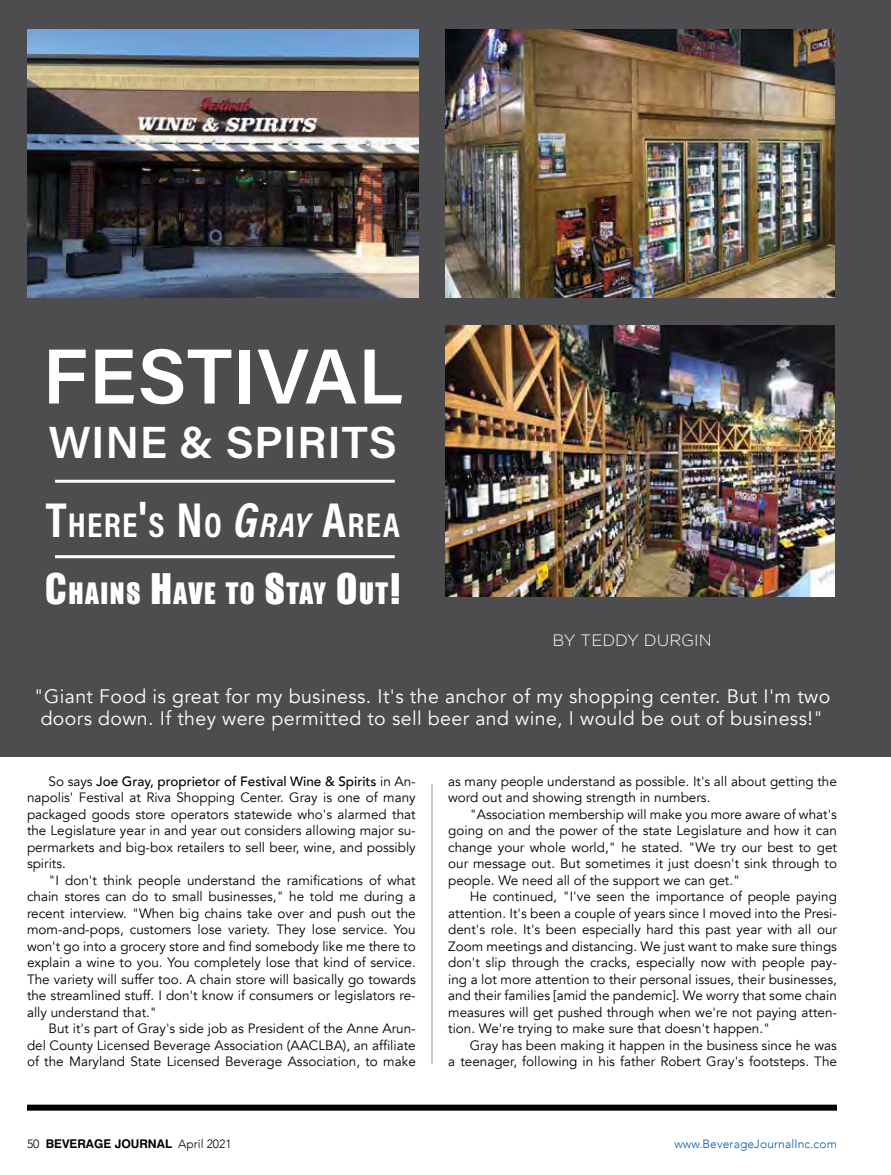
<style>
.page{position:relative;width:891px;height:1175px;background:#fff}
.page>*{position:absolute;margin:0;border:0;box-sizing:border-box;transform-origin:0 0}
.t1{font:78px "Acumin Variable Concept";letter-spacing:.01em;color:#fff}
.t2{font:45px "Acumin Variable Concept";letter-spacing:.015em;color:#fff}
.t3{font:34.65px "Acumin Variable Concept";letter-spacing:.035em;color:#fff}
.t4{font:27.3px "Gabo Drive";letter-spacing:.055em;color:#fff}
.t5{font:19.5px/22.5px "Avenir";letter-spacing:.02em;color:#fff;text-align:center}
.t6{font:300 16.5px "Gotham";color:#fff}
.t7{font:13.5px/16.5px "Avenir";color:#000;text-align:justify}
.t8{font:700 12px "Swiss 721 BT";color:#000}
.t9{font:300 12px "Avenir";letter-spacing:.01em;color:#005baa}
.s1{font-size:49.5px}
.s2{font-size:39px}
.s3{font-weight:500}
.s4{font-family:"Avenir";font-weight:300}
</style>
<div class="page">
<div style="left:27px;top:1104px;width:810px;height:6px;background:#000"></div>
<div style="left:0;top:0;width:891px;height:756px;background:#4d4d4f"></div>
<hr style="left:432px;top:784px;width:1px;height:280px;background:#939598">
<img style="left:27px;top:29px;width:391px;height:268px">
<img style="left:446px;top:29px;width:389px;height:268px">
<img style="left:446px;top:325px;width:389px;height:271px">
<hr style="left:55px;top:480px;width:340px;height:3px;background:#fff">
<hr style="left:55px;top:555px;width:340px;height:3px;background:#fff">
<h1 class="t1" style="left:42px;top:323px;width:362px">FESTIVAL</h1>
<h2 class="t2" style="left:49px;top:411px;width:350px">WINE &amp; SPIRITS</h2>
<h3 class="t3" style="left:46px;top:501px;width:355px"><span class="s1">T</span>HERE<span class="s1">'</span>S <span class="s1">N</span>O <span class="s1">G</span>RAY <span class="s1">A</span>REA</h3>
<h3 class="t4" style="left:45px;top:575px;width:356px"><span class="s2">C</span>HAINS <span class="s2">H</span>AVE TO <span class="s2">S</span>TAY <span class="s2">O</span>UT<span class="s2">!</span></h3>
<p class="t6" style="left:552px;top:631px;width:161px">BY TEDDY DURGIN</p>
<h3 class="t5" style="left:34px;top:685px;width:798px">"Giant Food is great for my business. It's the anchor of my shopping center. But I'm two doors down. If they were permitted to sell beer and wine, I would be out of business!"</h3>
<p class="t7" style="left:27px;top:773px;width:390px;text-indent:22px">So says <span class="s3">Joe Gray, proprietor of Festival Wine &amp; Spirits</span> in An&shy;napolis' Festival at Riva Shopping Center. Gray is one of many packaged goods store operators statewide who's alarmed that the Legislature year in and year out considers allowing major su&shy;permarkets and big-box retailers to sell beer, wine, and possibly spirits.</p>
<p class="t7" style="left:27px;top:872px;width:390px;text-indent:22px">"I don't think people understand the ramifications of what chain stores can do to small businesses," he told me during a recent interview. "When big chains take over and push out the mom-and-pops, customers lose variety. They lose service. You won't go into a grocery store and find somebody like me there to explain a wine to you. You completely lose that kind of service.<br>The variety will suffer too. A chain store will basically go towards the streamlined stuff. I don't know if consumers or legislators re&shy;ally understand that."</p>
<p class="t7" style="left:27px;top:1020px;width:390px;text-indent:22px">But it's part of Gray's side job as President of the Anne Arun&shy;del County Licensed Beverage Association (AACLBA), an affiliate of the Maryland State Licensed Beverage Association, to make</p>
<p class="t7" style="left:448px;top:773px;width:390px">as many people understand as possible. It's all about getting the word out and showing strength in numbers.</p>
<p class="t7" style="left:448px;top:806px;width:390px;text-indent:22px">"Association membership will make you more aware of what's going on and the power of the state Legislature and how it can change your whole world," he stated. "We try our best to get our message out. But sometimes it just doesn't sink through to people. We need all of the support we can get."</p>
<p class="t7" style="left:448px;top:888px;width:390px;text-indent:22px">He continued, "I've seen the importance of people paying attention. It's been a couple of years since I moved into the Presi&shy;dent's role. It's been especially hard this past year with all our Zoom meetings and distancing. We just want to make sure things don't slip through the cracks, especially now with people pay&shy;ing a lot more attention to their personal issues, their businesses, and their families [amid the pandemic]. We worry that some chain measures will get pushed through when we're not paying atten&shy;tion. We're trying to make sure that doesn't happen."</p>
<p class="t7" style="left:448px;top:1037px;width:390px;text-align:right">Gray has been making it happen in the business since he was<br>a teenager, following in his father Robert Gray's footsteps. The</p>
<p class="t8" style="left:27px;top:1136px;width:206px"><span class="s4">50</span> BEVERAGE JOURNAL <span class="s4">April 2021</span></p>
<p class="t9" style="left:674px;top:1136px;width:164px">www.BeverageJournalInc.com</p>
</div>
